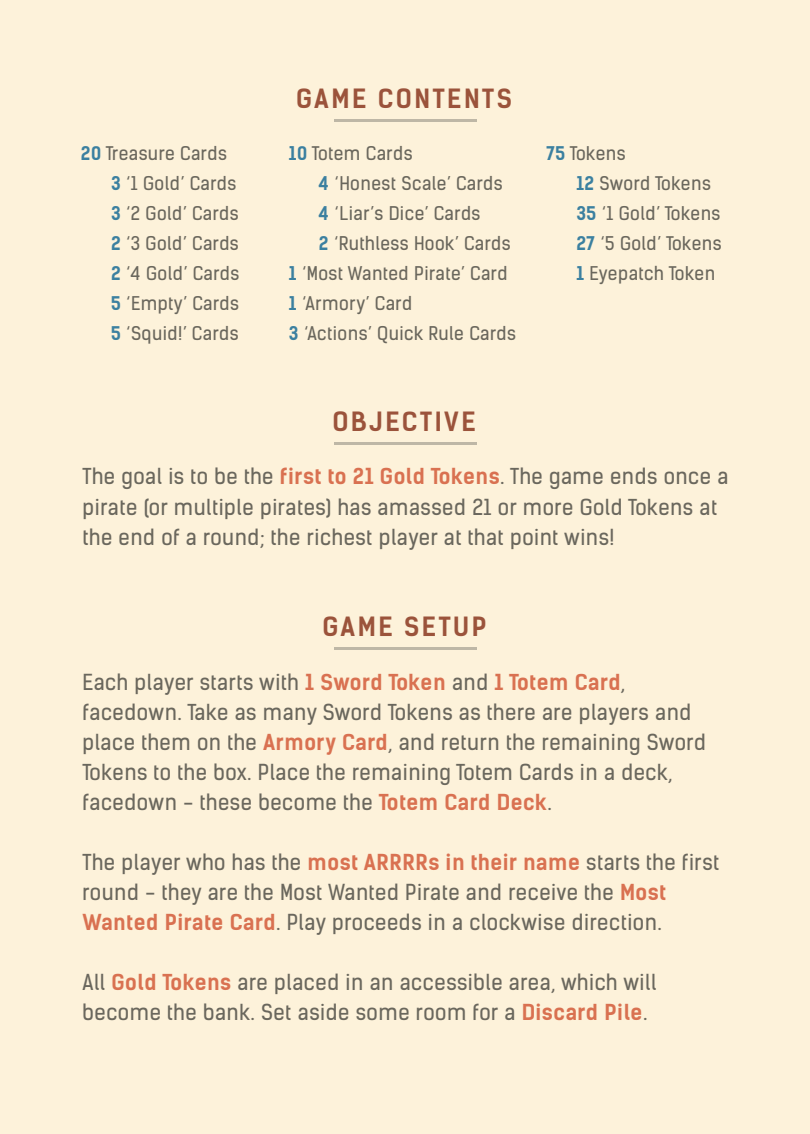
<style>
.page{position:relative;width:810px;height:1134px;background:#fdf2da}
.page>*{position:absolute;margin:0;border:0;box-sizing:border-box;transform-origin:0 0}
.t1{font:700 25.2px "Kelson Sans";letter-spacing:.1em;color:#9b533b}
.t2{font:21px/30px "Kelson Sans";letter-spacing:.025em;color:#6a675d}
.t3{font:18px/30px "Kelson Sans";letter-spacing:.025em;color:#6a675d}
.s1{font-weight:700;color:#3b80a0}
.s2{font-weight:700;color:#d97151}
</style>
<div class="page">
<hr style="left:334px;top:119px;width:142px;height:3px;background:#beb7a6">
<hr style="left:334px;top:442px;width:142px;height:3px;background:#beb7a6">
<hr style="left:334px;top:647px;width:142px;height:3px;background:#beb7a6">
<p class="t3" style="left:81px;top:138px;width:147px"><span class="s1">20</span> Treasure Cards</p>
<p class="t1" style="left:296px;top:83px;width:217px">GAME CONTENTS</p>
<p class="t3" style="left:289px;top:138px;width:125px"><span class="s1">10</span> Totem Cards</p>
<p class="t3" style="left:547px;top:138px;width:81px"><span class="s1">75</span> Tokens</p>
<p class="t3" style="left:111px;top:168px;width:130px"><span class="s1">3</span> ‘1 Gold’ Cards<br><span class="s1">3</span> ‘2 Gold’ Cards<br><span class="s1">2</span> ‘3 Gold’ Cards<br><span class="s1">2</span> ‘4 Gold’ Cards<br><span class="s1">5</span> ‘Empty’ Cards<br><span class="s1">5</span> ‘Squid!’ Cards</p>
<p class="t3" style="left:319px;top:168px;width:193px"><span class="s1">4</span> ‘Honest Scale’ Cards<br><span class="s1">4</span> ‘Liar’s Dice’ Cards<br><span class="s1">2</span> ‘Ruthless Hook’ Cards</p>
<p class="t3" style="left:577px;top:168px;width:147px"><span class="s1">12</span> Sword Tokens<br><span class="s1">35</span> ‘1 Gold’ Tokens<br><span class="s1">27</span> ‘5 Gold’ Tokens<br><span class="s1">1</span> Eyepatch Token</p>
<p class="t3" style="left:289px;top:258px;width:228px"><span class="s1">1</span> ‘Most Wanted Pirate’ Card<br><span class="s1">1</span> ‘Armory’ Card<br><span class="s1">3</span> ‘Actions’ Quick Rule Cards</p>
<p class="t1" style="left:333px;top:406px;width:145px">OBJECTIVE</p>
<p class="t2" style="left:82px;top:462px;width:648px">The goal is to be the <span class="s2">first to 21 Gold Tokens</span>. The game ends once a pirate (or multiple pirates) has amassed 21 or more Gold Tokens at the end of a round; the richest player at that point wins!</p>
<p class="t1" style="left:322px;top:611px;width:166px">GAME SETUP</p>
<p class="t2" style="left:82px;top:668px;width:625px">Each player starts with <span class="s2">1 Sword Token</span> and <span class="s2">1 Totem Card</span>, facedown. Take as many Sword Tokens as there are players and place them on the <span class="s2">Armory Card</span>, and return the remaining Sword Tokens to the box. Place the remaining Totem Cards in a deck, facedown - these become the <span class="s2">Totem Card Deck</span>.</p>
<p class="t2" style="left:82px;top:848px;width:638px">The player who has the <span class="s2">most ARRRRs in their name</span> starts the first round - they are the Most Wanted Pirate and receive the <span class="s2">Most<br>Wanted Pirate Card</span>. Play proceeds in a clockwise direction.</p>
<p class="t2" style="left:82px;top:968px;width:575px">All <span class="s2">Gold Tokens</span> are placed in an accessible area, which will become the bank. Set aside some room for a <span class="s2">Discard Pile</span>.</p>
</div>
